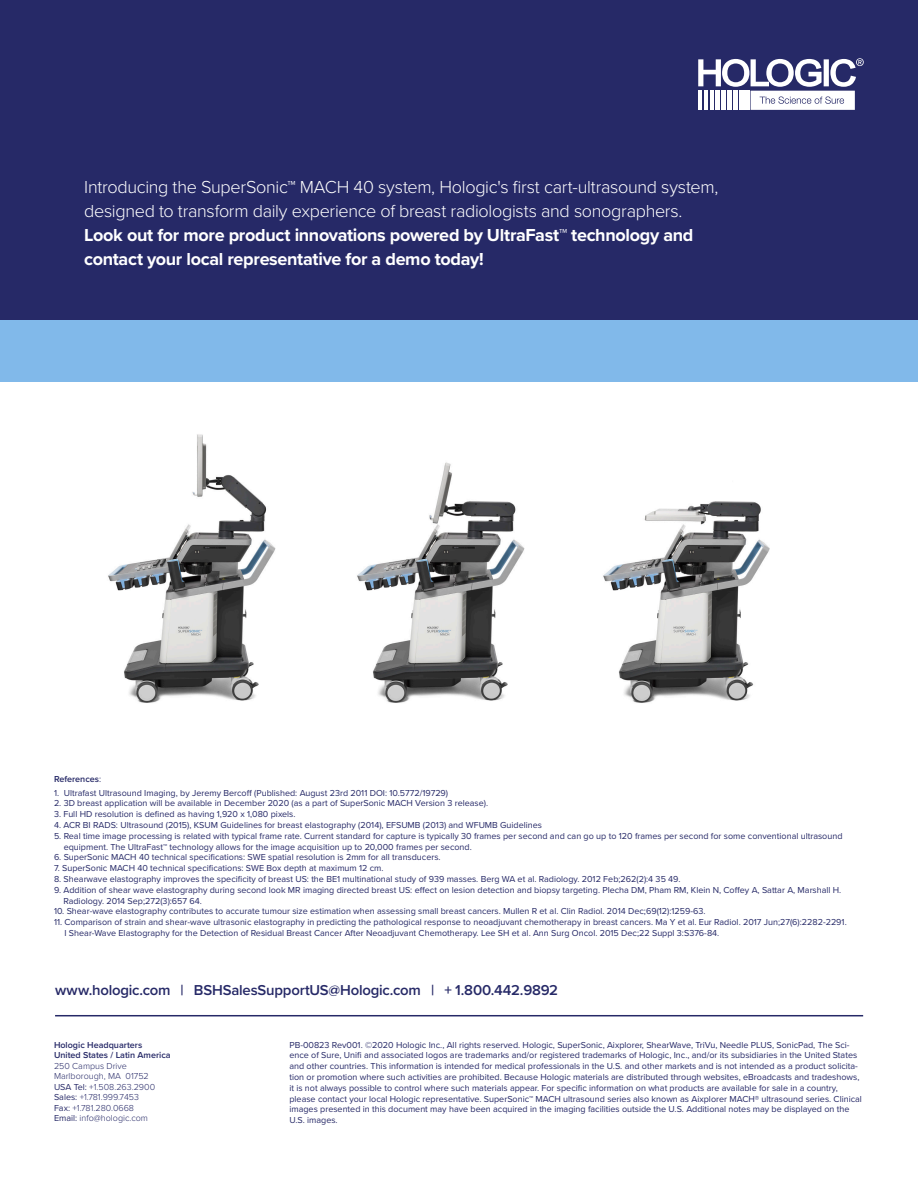
<style>
.page{position:relative;width:918px;height:1188px;background:#fff}
.page>*{position:absolute;margin:0;border:0;box-sizing:border-box;transform-origin:0 0}
.t1{font:300 18px/24px "Proxima Nova";letter-spacing:-.02em;color:#fff}
.t2{font:600 14.85px "Proxima Nova";letter-spacing:-.015em;color:#262967}
.t3{font:9px/10.8px "Proxima Nova";color:#262967}
.t4{font:300 9px "Proxima Nova";color:#262967}
.t5{font:600 9px/10.5px "Proxima Nova";color:#262967}
.s1{font-weight:700}
.s2{font-weight:400}
.s3{font-weight:300}
</style>
<div class="page">
<hr style="left:55px;top:1015px;width:808px;height:1px;background:#262967">
<div style="left:0;top:311px;width:918px;height:71px;background:#81b9ea"></div>
<div style="left:0;top:0;width:918px;height:320px;background:#262967"></div>
<svg style="left:698px;top:58px;width:166px;height:52px"></svg>
<img style="left:108px;top:434px;width:168px;height:269px">
<img style="left:357px;top:462px;width:168px;height:241px">
<img style="left:603px;top:501px;width:167px;height:202px">
<p class="t1" style="left:84px;top:174px;width:636px">Introducing the SuperSonic™ MACH 40 system, Hologic's first cart-ultrasound system, designed to transform daily experience of breast radiologists and sonographers.<br><span class="s1">Look out for more product innovations powered by UltraFast™ technology and contact your local representative for a demo today!</span></p>
<p class="t5" style="left:54px;top:774px;width:49px">References<span class="s2">:</span></p>
<p class="t3" style="left:54px;top:787px;width:396px">1. Ultrafast Ultrasound Imaging, by Jeremy Bercoff (Published: August 23rd 2011 DOI: 10.5772/19729)</p>
<p class="t3" style="left:54px;top:798px;width:436px">2. 3D breast application will be available in December 2020 (as a part of SuperSonic MACH Version 3 release).</p>
<p class="t3" style="left:54px;top:808px;width:243px">3. Full HD resolution is defined as having 1,920 x 1,080 pixels.</p>
<p class="t3" style="left:54px;top:819px;width:490px">4. ACR BI RADS: Ultrasound (2015), KSUM Guidelines for breast elastography (2014), EFSUMB (2013) and WFUMB Guidelines</p>
<p class="t3" style="left:64px;top:830px;width:780px;text-indent:-10px">5. Real time image processing is related with typical frame rate. Current standard for capture is typically 30 frames per second and can go up to 120 frames per second for some conventional ultrasound equipment. The UltraFast™ technology allows for the image acquisition up to 20,000 frames per second.</p>
<p class="t3" style="left:54px;top:852px;width:388px">6. SuperSonic MACH 40 technical specifications: SWE spatial resolution is 2mm for all transducers.</p>
<p class="t3" style="left:54px;top:862px;width:331px">7. SuperSonic MACH 40 technical specifications: SWE Box depth at maximum 12 cm.</p>
<p class="t3" style="left:54px;top:873px;width:628px">8. Shearwave elastography improves the specificity of breast US: the BE1 multinational study of 939 masses. Berg WA et al. Radiology. 2012 Feb;262(2):4 35 49.</p>
<p class="t3" style="left:63px;top:884px;width:779px;text-indent:-9px">9. Addition of shear wave elastography during second look MR imaging directed breast US: effect on lesion detection and biopsy targeting. Plecha DM, Pham RM, Klein N, Coffey A, Sattar A, Marshall H.<br>Radiology. 2014 Sep;272(3):657 64.</p>
<p class="t3" style="left:54px;top:906px;width:653px">10. Shear-wave elastography contributes to accurate tumour size estimation when assessing small breast cancers. Mullen R et al. Clin Radiol. 2014 Dec;69(12):1259-63.</p>
<p class="t3" style="left:64px;top:916px;width:784px;text-indent:-10px">11. Comparison of strain and shear-wave ultrasonic elastography in predicting the pathological response to neoadjuvant chemotherapy in breast cancers. Ma Y et al. Eur Radiol. 2017 Jun;27(6):2282-2291.<br>I Shear-Wave Elastography for the Detection of Residual Breast Cancer After Neoadjuvant Chemotherapy. Lee SH et al. Ann Surg Oncol. 2015 Dec;22 Suppl 3:S376-84.</p>
<p class="t2" style="left:55px;top:979px;width:505px">www.hologic.com | BSHSalesSupportUS@Hologic.com | + 1.800.442.9892</p>
<p class="t5" style="left:54px;top:1039px;width:90px">Hologic Headquarters</p>
<p class="t5" style="left:54px;top:1050px;width:118px">United States / Latin America<br><span class="s3">250 Campus Drive</span></p>
<p class="t4" style="left:54px;top:1069px;width:96px">Marlborough, MA 01752</p>
<p class="t4" style="left:54px;top:1080px;width:103px"><span class="s2">USA Tel:</span> +1.508.263.2900</p>
<p class="t4" style="left:54px;top:1090px;width:87px"><span class="s2">Sales:</span> +1.781.999.7453</p>
<p class="t4" style="left:54px;top:1101px;width:82px"><span class="s2">Fax:</span> +1.781.280.0668</p>
<p class="t4" style="left:54px;top:1111px;width:96px"><span class="s2">Email:</span> info@hologic.com</p>
<p class="t3" style="left:289px;top:1039px;width:574px">PB-00823 Rev001. ©2020 Hologic Inc., All rights reserved. Hologic, SuperSonic, Aixplorer, ShearWave, TriVu, Needle PLUS, SonicPad, The Sci&shy;ence of Sure, Unifi and associated logos are trademarks and/or registered trademarks of Hologic, Inc., and/or its subsidiaries in the United States and other countries. This information is intended for medical professionals in the U.S. and other markets and is not intended as a product solicita&shy;tion or promotion where such activities are prohibited. Because Hologic materials are distributed through websites, eBroadcasts and tradeshows, it is not always possible to control where such materials appear. For specific information on what products are available for sale in a country, please contact your local Hologic representative. SuperSonic™ MACH ultrasound series also known as Aixplorer MACH® ultrasound series. Clinical images presented in this document may have been acquired in the imaging facilities outside the U.S. Additional notes may be displayed on the U.S. images.</p>
</div>
